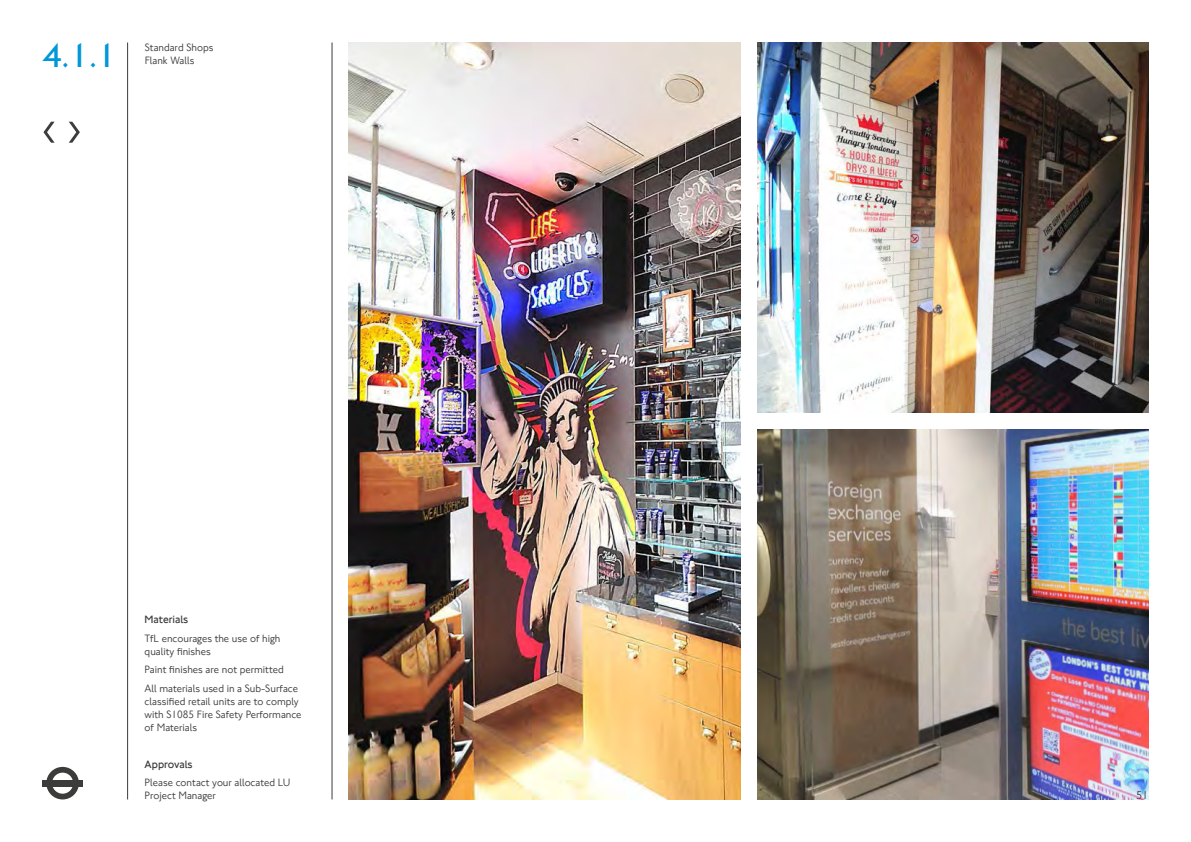
<style>
.page{position:relative;width:1191px;height:842px;background:#fff}
.page>*{position:absolute;margin:0;border:0;box-sizing:border-box;transform-origin:0 0}
.t1{font:300 35px "NJ Font";color:#0098d8}
.t2{font:12px "NJ Font";color:#3c3c3b}
.t3{font:11px/13.2px "NJ Font";color:#3c3c3b}
.t4{font:300 11px "NJ Font";color:#3c3c3b}
</style>
<div class="page">
<img style="left:349px;top:43px;width:391px;height:756px">
<img style="left:757px;top:43px;width:391px;height:369px">
<img style="left:757px;top:429px;width:391px;height:370px">
<svg style="left:43px;top:122px;width:12px;height:21px"></svg>
<svg style="left:69px;top:122px;width:11px;height:21px"></svg>
<svg style="left:46px;top:767px;width:33px;height:32px"></svg>
<div style="left:43px;top:780px;width:40px;height:6px;background:#3c3c3b"></div>
<hr style="left:127px;top:43px;width:1px;height:756px;background:#3c3c3b">
<hr style="left:331px;top:43px;width:1px;height:756px;background:#3c3c3b">
<h1 class="t1" style="left:43px;top:34px;width:75px">4.1.1</h1>
<p class="t3" style="left:145px;top:41px;width:70px">Standard Shops<br>Flank Walls</p>
<p class="t4" style="left:145px;top:613px;width:45px">Materials</p>
<p class="t3" style="left:145px;top:632px;width:137px">TfL encourages the use of high quality finishes</p>
<p class="t3" style="left:145px;top:661px;width:155px;line-height:18.3px">Paint finishes are not permitted<br>All materials used in a Sub-Surface</p>
<p class="t3" style="left:145px;top:695px;width:158px">classified retail units are to comply with S1085 Fire Safety Performance of Materials</p>
<p class="t4" style="left:145px;top:758px;width:50px">Approvals</p>
<p class="t3" style="left:145px;top:776px;width:147px">Please contact your allocated LU<br>Project Manager</p>
<p class="t2" style="left:1136px;top:788px;width:14px">51</p>
</div>
